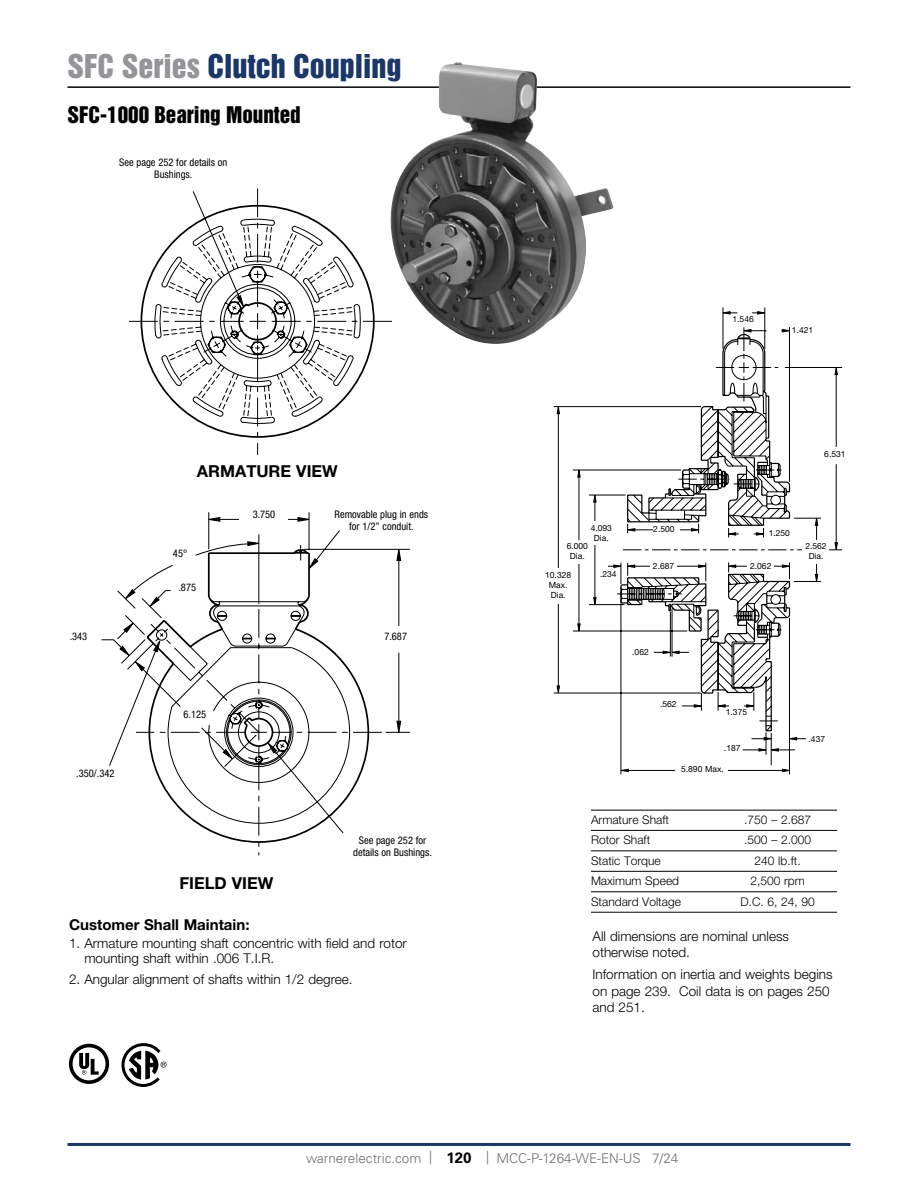
<style>
.page{position:relative;width:918px;height:1188px;background:#fff}
.page>*{position:absolute;margin:0;border:0;box-sizing:border-box;transform-origin:0 0}
.t1{font:30px "Helvetica Inserat LT Std";color:#1a3768}
.t2{font:21px "Helvetica Inserat LT Std";color:#000}
.Paragraph_Head_2{font:700 16.5px "Helvetica Neue LT Std";color:#000}
.Paragraph_Subhead{font:700 15px "Helvetica Neue LT Std";color:#000}
.New_Body_Copy{font:300 13.5px/16.2px "Helvetica Neue LT Std";color:#000}
.t3{font:300 13.5px "Univers LT Std";color:#6d6e71}
.New_Table_Body{font:300 12px "Helvetica Neue LT Std";color:#000}
.Callouts{font:condensed 10.5px/12px "Helvetica Neue LT Std";color:#000;text-align:center}
.Callouts-2{font:8.55px/9.8px "Helvetica Neue LT Std";color:#000;text-align:center}
.s1{color:#939598}
.s2{font-weight:700;font-size:15px;color:#000}
</style>
<div class="page">
<hr style="left:68px;top:86px;width:782px;height:2px;background:#000">
<hr style="left:68px;top:1143px;width:782px;height:3px;background:#1a3768">
<hr style="left:591px;top:810px;width:246px;height:1px;background:#000">
<hr style="left:591px;top:830px;width:246px;height:1px;background:#000">
<hr style="left:591px;top:850px;width:246px;height:1px;background:#000">
<hr style="left:591px;top:871px;width:246px;height:1px;background:#000">
<hr style="left:591px;top:891px;width:246px;height:1px;background:#000">
<hr style="left:591px;top:912px;width:246px;height:1px;background:#000">
<svg style="left:129px;top:267px;width:184px;height:188px"></svg>
<svg style="left:154px;top:188px;width:228px;height:236px"></svg>
<svg style="left:208px;top:512px;width:202px;height:221px"></svg>
<svg style="left:247px;top:541px;width:15px;height:3px"></svg>
<svg style="left:396px;top:721px;width:5px;height:12px"></svg>
<svg style="left:396px;top:546px;width:5px;height:15px"></svg>
<svg style="left:297px;top:517px;width:16px;height:5px"></svg>
<svg style="left:208px;top:517px;width:13px;height:5px"></svg>
<svg style="left:197px;top:824px;width:93px;height:32px"></svg>
<svg style="left:101px;top:544px;width:282px;height:280px"></svg>
<div style="left:239px;top:510px;width:49px;height:14px;background:#fff"></div>
<div style="left:175px;top:711px;width:45px;height:13px;background:#fff"></div>
<hr style="left:709px;top:770px;width:75px;height:1px;background:#000">
<hr style="left:627px;top:770px;width:67px;height:1px;background:#000">
<hr style="left:621px;top:601px;width:1px;height:173px;background:#000">
<hr style="left:589px;top:495px;width:36px;height:1px;background:#000">
<hr style="left:589px;top:604px;width:35px;height:1px;background:#000">
<hr style="left:579px;top:476px;width:1px;height:69px;background:#000">
<hr style="left:595px;top:544px;width:1px;height:54px;background:#000">
<hr style="left:579px;top:562px;width:1px;height:63px;background:#000">
<hr style="left:573px;top:470px;width:108px;height:1px;background:#000">
<hr style="left:573px;top:631px;width:114px;height:1px;background:#000">
<hr style="left:558px;top:412px;width:1px;height:158px;background:#000">
<hr style="left:558px;top:587px;width:1px;height:100px;background:#000">
<hr style="left:554px;top:693px;width:147px;height:1px;background:#000">
<hr style="left:554px;top:406px;width:147px;height:1px;background:#000">
<hr style="left:771px;top:733px;width:1px;height:32px;background:#000">
<hr style="left:789px;top:618px;width:1px;height:156px;background:#000">
<hr style="left:765px;top:308px;width:1px;height:41px;background:#000">
<hr style="left:723px;top:308px;width:1px;height:41px;background:#000">
<svg style="left:593px;top:494px;width:4px;height:27px"></svg>
<svg style="left:577px;top:469px;width:4px;height:9px"></svg>
<svg style="left:593px;top:597px;width:4px;height:9px"></svg>
<svg style="left:577px;top:623px;width:4px;height:9px"></svg>
<svg style="left:557px;top:685px;width:3px;height:9px"></svg>
<svg style="left:557px;top:406px;width:3px;height:8px"></svg>
<svg style="left:782px;top:769px;width:7px;height:3px"></svg>
<svg style="left:752px;top:311px;width:14px;height:4px"></svg>
<svg style="left:620px;top:769px;width:9px;height:3px"></svg>
<svg style="left:722px;top:311px;width:15px;height:4px"></svg>
<svg style="left:608px;top:327px;width:234px;height:428px"></svg>
<div style="left:802px;top:541px;width:27px;height:23px;background:#fff"></div>
<div style="left:747px;top:561px;width:27px;height:11px;background:#fff"></div>
<div style="left:650px;top:561px;width:27px;height:11px;background:#fff"></div>
<div style="left:653px;top:525px;width:26px;height:11px;background:#fff"></div>
<div style="left:553px;top:569px;width:11px;height:35px;background:#fff"></div>
<div style="left:574px;top:541px;width:12px;height:23px;background:#fff"></div>
<div style="left:676px;top:767px;width:52px;height:8px;background:#fff"></div>
<svg style="left:69px;top:1044px;width:40px;height:40px"></svg>
<svg style="left:121px;top:1043px;width:46px;height:44px"></svg>
<img style="left:382px;top:62px;width:232px;height:293px">
<p class="t1" style="left:68px;top:48px;width:335px"><span class="s1">SFC Series</span> Clutch Coupling</p>
<p class="t2" style="left:68px;top:102px;width:235px">SFC-1000 Bearing Mounted</p>
<p class="Callouts" style="left:119px;top:156px;width:110px">See page 252 for details on<br>Bushings.</p>
<p class="Paragraph_Head_2" style="left:197px;top:461px;width:142px">ARMATURE VIEW</p>
<p class="Callouts" style="left:173px;top:547px;width:16px">45°</p>
<p class="Callouts" style="left:178px;top:581px;width:19px">.875</p>
<p class="Callouts" style="left:253px;top:508px;width:24px">3.750</p>
<p class="Callouts" style="left:335px;top:508px;width:95px">Removable plug in ends for 1/2” conduit.</p>
<p class="Callouts" style="left:70px;top:630px;width:19px">.343</p>
<p class="Callouts" style="left:384px;top:630px;width:24px">7.687</p>
<p class="Callouts" style="left:76px;top:767px;width:40px">.350/.342</p>
<p class="Callouts" style="left:183px;top:709px;width:24px">6.125</p>
<p class="Paragraph_Head_2" style="left:180px;top:873px;width:95px">FIELD VIEW</p>
<p class="Callouts" style="left:353px;top:834px;width:80px">See page 252 for details on Bushings.</p>
<p class="Paragraph_Subhead" style="left:69px;top:915px;width:182px">Customer Shall Maintain:</p>
<p class="New_Body_Copy" style="left:84px;top:935px;width:324px;line-height:15px;text-indent:-15px">1. Armature mounting shaft concentric with field and rotor mounting shaft within .006 T.I.R.</p>
<p class="New_Body_Copy" style="left:69px;top:971px;width:285px">2. Angular alignment of shafts within 1/2 degree.</p>
<p class="Callouts-2" style="left:733px;top:314px;width:23px">1.546</p>
<p class="Callouts-2" style="left:792px;top:325px;width:23px">1.421</p>
<p class="Callouts-2" style="left:824px;top:449px;width:23px">6.531</p>
<p class="Callouts-2" style="left:591px;top:523px;width:23px">4.093<br>Dia.</p>
<p class="Callouts-2" style="left:567px;top:541px;width:23px">6.000<br>Dia.</p>
<p class="Callouts-2" style="left:545px;top:570px;width:28px">10.328<br>Max.<br>Dia.</p>
<p class="Callouts-2" style="left:600px;top:569px;width:18px">.234</p>
<p class="Callouts-2" style="left:653px;top:524px;width:23px">2.500</p>
<p class="Callouts-2" style="left:769px;top:528px;width:23px">1.250</p>
<p class="Callouts-2" style="left:653px;top:561px;width:23px">2.687</p>
<p class="Callouts-2" style="left:750px;top:561px;width:23px">2.062</p>
<p class="Callouts-2" style="left:805px;top:541px;width:23px">2.562<br>Dia.</p>
<p class="Callouts-2" style="left:632px;top:647px;width:18px">.062</p>
<p class="Callouts-2" style="left:660px;top:699px;width:18px">.562</p>
<p class="Callouts-2" style="left:726px;top:706px;width:23px">1.375</p>
<p class="Callouts-2" style="left:724px;top:743px;width:18px">.187</p>
<p class="Callouts-2" style="left:681px;top:764px;width:44px">5.890 Max.</p>
<p class="Callouts-2" style="left:809px;top:734px;width:18px">.437</p>
<p class="New_Table_Body" style="left:591px;top:812px;width:80px">Armature Shaft</p>
<p class="New_Table_Body" style="left:744px;top:812px;width:68px">.750 – 2.687</p>
<p class="New_Table_Body" style="left:591px;top:833px;width:61px">Rotor Shaft</p>
<p class="New_Table_Body" style="left:744px;top:833px;width:68px">.500 – 2.000</p>
<p class="New_Table_Body" style="left:591px;top:853px;width:71px">Static Torque</p>
<p class="New_Table_Body" style="left:755px;top:853px;width:48px">240 lb.ft.</p>
<p class="New_Table_Body" style="left:591px;top:874px;width:90px">Maximum Speed</p>
<p class="New_Table_Body" style="left:750px;top:874px;width:56px">2,500 rpm</p>
<p class="New_Table_Body" style="left:591px;top:894px;width:91px">Standard Voltage</p>
<p class="New_Table_Body" style="left:740px;top:894px;width:76px">D.C. 6, 24, 90</p>
<p class="New_Body_Copy" style="left:592px;top:928px;width:198px">All dimensions are nominal unless otherwise noted.</p>
<p class="New_Body_Copy" style="left:592px;top:966px;width:242px">Information on inertia and weights begins on page 239. Coil data is on pages 250 and 251.</p>
<p class="t3" style="left:306px;top:1150px;width:374px">warnerelectric.com | <span class="s2">120</span> | MCC-P-1264-WE-EN-US 7/24</p>
</div>
